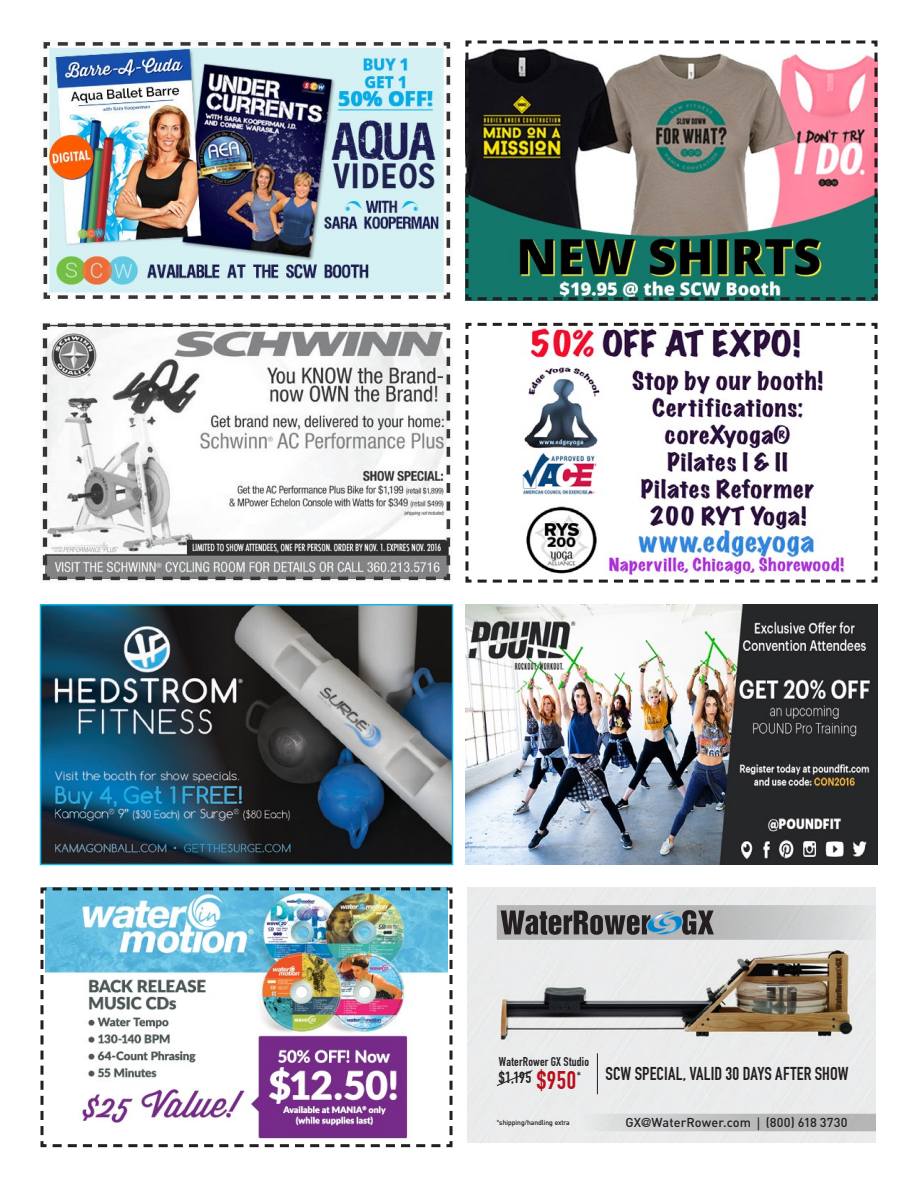
<style>
.page{position:relative;width:918px;height:1188px;background:#fff}
.page>*{position:absolute;margin:0;border:0;box-sizing:border-box;transform-origin:0 0}
.t1{font:25.05px "DIN Engschrift";color:#b60f1b}
.t2{font:18.15px "DIN Engschrift";letter-spacing:.005em;color:#231f20}
.t3{font:15.75px "DIN Engschrift";color:#231f20}
.t4{font:500 12.75px "DIN Pro";letter-spacing:.005em;color:#231f20}
.t5{font:12.6px "DIN Engschrift";letter-spacing:.015em;color:#231f20}
.t6{font:7.05px "DIN Mittelschrift";color:#231f20}
.s1{font-family:"DIN Mittelschrift";font-weight:400}
</style>
<div class="page">
<img style="left:42px;top:40px;width:409px;height:260px">
<svg style="left:465px;top:322px;width:413px;height:261px"></svg>
<img style="left:41px;top:323px;width:410px;height:260px">
<img style="left:43px;top:607px;width:407px;height:255px">
<div style="left:40px;top:604px;width:413px;height:261px;border:2px solid #13b7e1"></div>
<img style="left:467px;top:887px;width:409px;height:256px">
<svg style="left:496px;top:1070px;width:37px;height:16px"></svg>
<hr style="left:597px;top:1053px;width:1px;height:41px;background:#231f20">
<svg style="left:497px;top:905px;width:379px;height:35px;background:#9fa1a4"></svg>
<svg style="left:576px;top:1114px;width:300px;height:17px;background:#c4c5c5"></svg>
<img style="left:40px;top:887px;width:413px;height:261px">
<img style="left:465px;top:605px;width:413px;height:259px">
<img style="left:465px;top:40px;width:413px;height:261px">
<p class="t5" style="left:499px;top:1054px;width:92px">WaterRower GX Studio</p>
<p class="t3" style="left:499px;top:1068px;width:34px">$1,195</p>
<p class="t2" style="left:605px;top:1063px;width:245px">SCW SPECIAL, VALID 30 DAYS AFTER SHOW</p>
<p class="t6" style="left:497px;top:1118px;width:75px">*shipping/handling extra</p>
<p class="t4" style="left:626px;top:1114px;width:224px">GX<span class="s1">@</span>WaterRower.com <span class="s1">|</span> (800) 618 3730</p>
<p class="t1" style="left:537px;top:1066px;width:46px">$950<sup>*</sup></p>
</div>
